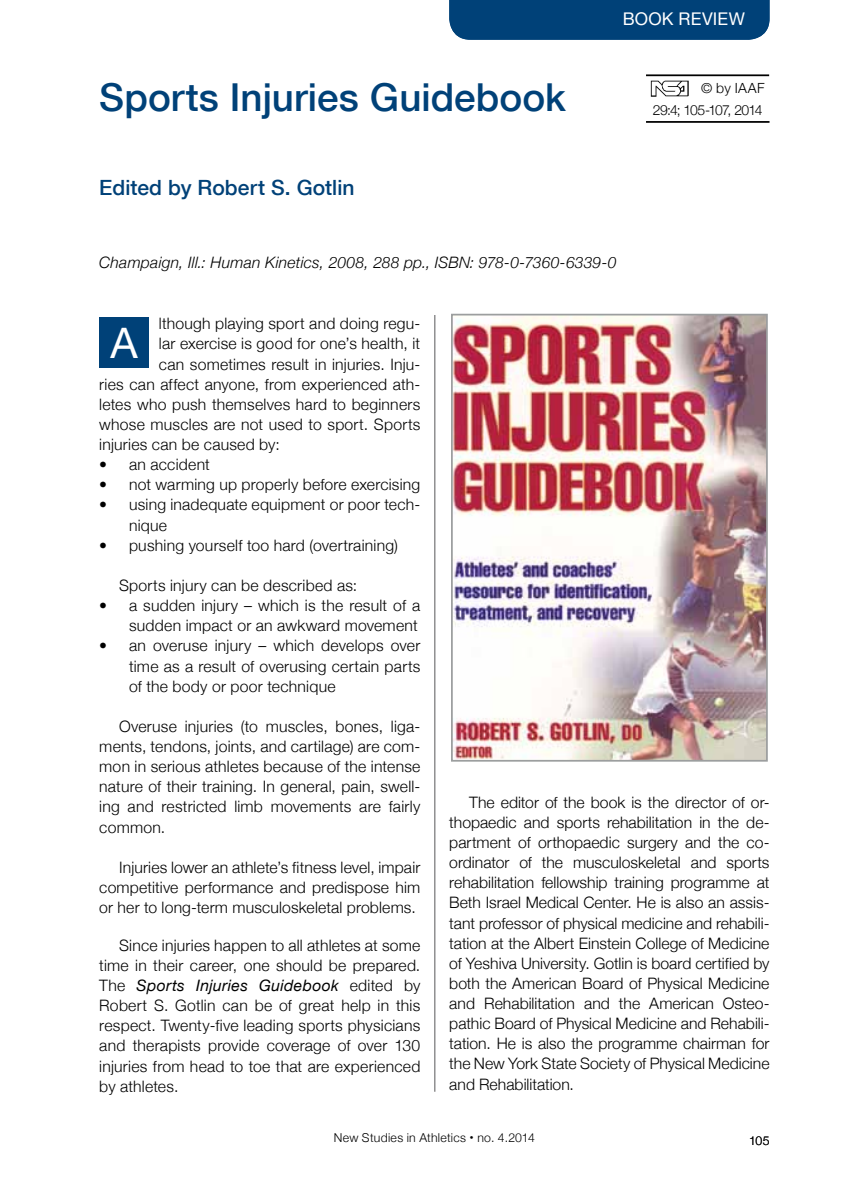
<style>
.page{position:relative;width:844px;height:1191px;background:#fff}
.page>*{position:absolute;margin:0;border:0;box-sizing:border-box;transform-origin:0 0}
.t1{font:42px "Helvetica Neue";color:#fff}
.t2{font:500 38.5px "Helvetica Neue";color:#004178}
.t3{font:500 21px "Helvetica Neue";letter-spacing:.005em;color:#004178}
.t4{font:17.5px "Helvetica Neue";letter-spacing:.01em;color:#fff}
.t5{font:300 15.75px/20.1px "Helvetica Neue";letter-spacing:.015em;color:#000;text-align:justify}
.t6{font:italic 300 15.75px "Helvetica Neue";letter-spacing:.01em;color:#000}
.t7{font:300 14px "Helvetica Neue";letter-spacing:-.06em;color:#000}
.t8{font:300 14px "Helvetica Neue";letter-spacing:-.04em;color:#000}
.t9{font:300 12.25px "Helvetica Neue";letter-spacing:.02em;color:#000}
.s1{font-weight:400;font-style:italic}
.s2{font-weight:700;font-size:15.75px}
</style>
<div class="page">
<hr style="left:434px;top:74px;width:1px;height:1017px;background:#58585a">
<img style="left:650px;top:80px;width:39px;height:17px">
<hr style="left:646px;top:74px;width:123px;height:2px;background:#000">
<hr style="left:646px;top:121px;width:123px;height:2px;background:#000">
<div style="left:449px;top:0;width:320px;height:40px;background:#004178"></div>
<div style="left:99px;top:317px;width:50px;height:51px;background:#004178"></div>
<div style="left:99px;top:74px;width:519px;height:241px;background:#fff"></div>
<img style="left:454px;top:317px;width:310px;height:441px">
<div style="left:451px;top:314px;width:316px;height:447px;border:2px solid #9c9e9f"></div>
<h2 class="t2" style="left:99px;top:74px;width:468px">Sports Injuries Guidebook</h2>
<h3 class="t3" style="left:99px;top:175px;width:257px">Edited by Robert S. Gotlin</h3>
<p class="t4" style="left:622px;top:8px;width:124px">BOOK REVIEW</p>
<p class="t8" style="left:701px;top:79px;width:65px">© by IAAF</p>
<p class="t7" style="left:652px;top:102px;width:111px">29:4; 105-107, 2014</p>
<p class="t6" style="left:99px;top:253px;width:518px">Champaign, Ill.: Human Kinetics, 2008, 288 pp., ISBN: 978-0-7360-6339-0</p>
<p class="t5" style="left:159px;top:313px;width:263px">lthough playing sport and doing regu-</p>
<p class="t5" style="left:159px;top:333px;width:263px">lar exercise is good for one’s health, it</p>
<p class="t5" style="left:159px;top:353px;width:263px">can sometimes result in injuries. Inju-</p>
<p class="t5" style="left:99px;top:373px;width:322px">ries can affect anyone, from experienced ath-</p>
<p class="t5" style="left:99px;top:394px;width:322px">letes who push themselves hard to beginners</p>
<p class="t5" style="left:99px;top:414px;width:322px">whose muscles are not used to sport. Sports</p>
<p class="t5" style="left:99px;top:434px;width:182px">injuries can be caused by:</p>
<p class="t5" style="left:99px;top:454px;width:112px">• an accident</p>
<p class="t5" style="left:99px;top:474px;width:322px">• not warming up properly before exercising</p>
<p class="t5" style="left:129px;top:494px;width:293px;text-indent:-30px">• using inadequate equipment or poor tech&shy;nique</p>
<p class="t5" style="left:99px;top:535px;width:300px">• pushing yourself too hard (overtraining)</p>
<p class="t5" style="left:119px;top:575px;width:239px">Sports injury can be described as:</p>
<p class="t5" style="left:99px;top:595px;width:322px;text-align:right">• a sudden injury – which is the result of a sudden impact or an awkward movement</p>
<p class="t5" style="left:129px;top:635px;width:293px;text-indent:-30px">• an overuse injury – which develops over time as a result of overusing certain parts of the body or poor technique</p>
<p class="t5" style="left:99px;top:716px;width:322px;text-indent:20px">Overuse injuries (to muscles, bones, liga&shy;ments, tendons, joints, and cartilage) are com&shy;mon in serious athletes because of the intense nature of their training. In general, pain, swell&shy;ing and restricted limb movements are fairly common.</p>
<p class="t5" style="left:99px;top:857px;width:322px;text-indent:20px">Injuries lower an athlete’s fitness level, impair competitive performance and predispose him or her to long-term musculoskeletal problems.</p>
<p class="t5" style="left:99px;top:934px;width:322px;text-indent:20px">Since injuries happen to all athletes at some time in their career, one should be prepared.<br>The <span class="s1">Sports Injuries Guidebook</span> edited by Robert S. Gotlin can be of great help in this respect. Twenty-five leading sports physicians and therapists provide coverage of over 130 injuries from head to toe that are experienced by athletes.</p>
<h1 class="t1" style="left:110px;top:317px;width:29px">A</h1>
<p class="t5" style="left:449px;top:791px;width:321px;text-indent:20px">The editor of the book is the director of or&shy;thopaedic and sports rehabilitation in the de&shy;partment of orthopaedic surgery and the co&shy;ordinator of the musculoskeletal and sports rehabilitation fellowship training programme at Beth Israel Medical Center. He is also an assis&shy;tant professor of physical medicine and rehabili&shy;tation at the Albert Einstein College of Medicine of Yeshiva University. Gotlin is board certified by both the American Board of Physical Medicine and Rehabilitation and the American Osteo&shy;pathic Board of Physical Medicine and Rehabili&shy;tation. He is also the programme chairman for the New York State Society of Physical Medicine and Rehabilitation.</p>
<p class="t9" style="left:334px;top:1130px;width:202px">New Studies in Athletics <span class="s2">·</span> no. 4.2014</p>
<p class="t9" style="left:749px;top:1133px;width:22px">105</p>
</div>
